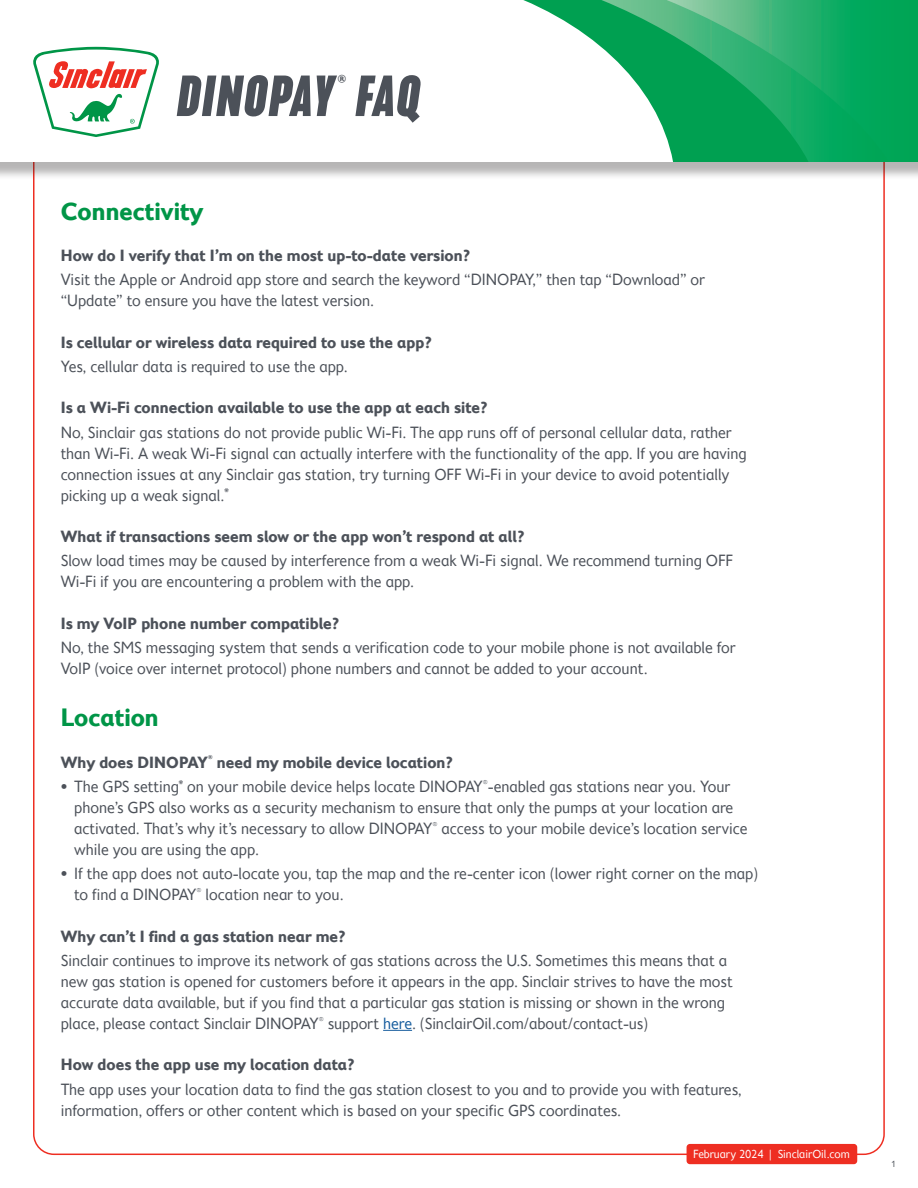
<style>
.page{position:relative;width:918px;height:1188px;background:#fff}
.page>*{position:absolute;margin:0;border:0;box-sizing:border-box;transform-origin:0 0}
.t1{font:54px "Kapra Neue Pro Bold It Con";color:#4c5159}
.t2{font:700 25.5px "Fiendstar";letter-spacing:-.015em;color:#009547}
.t3{font:700 18px "Fiendstar";color:#4c5159}
.t4{font:16.5px/21px "Fiendstar";letter-spacing:-.015em;color:#4c5159}
.t5{font:700 16.5px "Fiendstar";letter-spacing:-.015em;color:#4c5159}
.t6{font:12px "Fiendstar";letter-spacing:-.015em;color:#fff}
.t7{font:9px "Fiendstar";color:#4c5159}
.s1{color:#175d9e}
</style>
<div class="page">
<div style="left:0;top:0;width:918px;height:180px;background:#231f20;opacity:.33"></div>
<div style="left:0;top:0;width:918px;height:162px;background:#fff"></div>
<svg style="left:523px;top:0;width:78px;height:47px"></svg>
<svg style="left:601px;top:0;width:66px;height:139px"></svg>
<svg style="left:667px;top:0;width:251px;height:162px;background:#14aa62"></svg>
<div style="left:687px;top:1144px;width:170px;height:20px;background:#ee2e22;border-radius:3px"></div>
<svg style="left:33px;top:46px;width:126px;height:91px"></svg>
<svg style="left:383px;top:1030px;width:29px;height:1px"></svg>
<h1 class="t1" style="left:176px;top:59px;width:249px">DINOPAY FAQ</h1>
<p class="t3" style="left:337px;top:72px;width:11px">®</p>
<h2 class="t2" style="left:61px;top:197px;width:145px">Connectivity</h2>
<p class="t5" style="left:61px;top:246px;width:411px">How do I verify that I’m on the most up-to-date version?</p>
<p class="t4" style="left:61px;top:269px;width:646px">Visit the Apple or Android app store and search the keyword “DINOPAY,” then tap “Download” or “Update” to ensure you have the latest version.</p>
<p class="t5" style="left:61px;top:333px;width:372px">Is cellular or wireless data required to use the app?</p>
<p class="t4" style="left:61px;top:356px;width:289px">Yes, cellular data is required to use the app.</p>
<p class="t5" style="left:61px;top:398px;width:428px">Is a Wi-Fi connection available to use the app at each site?</p>
<p class="t4" style="left:61px;top:422px;width:688px">No, Sinclair gas stations do not provide public Wi-Fi. The app runs off of personal cellular data, rather than Wi-Fi. A weak Wi-Fi signal can actually interfere with the functionality of the app. If you are having connection issues at any Sinclair gas station, try turning OFF Wi-Fi in your device to avoid potentially picking up a weak signal.<sup>*</sup></p>
<p class="t5" style="left:61px;top:527px;width:465px">What if transactions seem slow or the app won’t respond at all?</p>
<p class="t4" style="left:61px;top:550px;width:674px">Slow load times may be caused by interference from a weak Wi-Fi signal. We recommend turning OFF<br>Wi-Fi if you are encountering a problem with the app.</p>
<p class="t5" style="left:61px;top:614px;width:280px">Is my VoIP phone number compatible?</p>
<p class="t4" style="left:61px;top:637px;width:677px">No, the SMS messaging system that sends a verification code to your mobile phone is not available for<br>VoIP (voice over internet protocol) phone numbers and cannot be added to your account.</p>
<h2 class="t2" style="left:61px;top:703px;width:100px">Location</h2>
<p class="t5" style="left:61px;top:753px;width:393px">Why does DINOPAY<sup>®</sup> need my mobile device location?</p>
<p class="t4" style="left:74px;top:776px;width:675px;text-indent:-13px">• The GPS setting<sup>*</sup> on your mobile device helps locate DINOPAY<sup>®</sup>-enabled gas stations near you. Your phone’s GPS also works as a security mechanism to ensure that only the pumps at your location are activated. That’s why it’s necessary to allow DINOPAY<sup>®</sup> access to your mobile device’s location service while you are using the app.</p>
<p class="t4" style="left:74px;top:863px;width:686px;text-indent:-13px">• If the app does not auto-locate you, tap the map and the re-center icon (lower right corner on the map) to find a DINOPAY<sup>®</sup> location near to you.</p>
<p class="t5" style="left:61px;top:927px;width:286px">Why can’t I find a gas station near me?</p>
<p class="t4" style="left:61px;top:950px;width:674px">Sinclair continues to improve its network of gas stations across the U.S. Sometimes this means that a new gas station is opened for customers before it appears in the app. Sinclair strives to have the most accurate data available, but if you find that a particular gas station is missing or shown in the wrong place, please contact Sinclair DINOPAY<sup>®</sup> support <span class="s1">here</span>. (SinclairOil.com/about/contact-us)</p>
<p class="t5" style="left:61px;top:1055px;width:295px">How does the app use my location data?</p>
<p class="t4" style="left:61px;top:1079px;width:683px">The app uses your location data to find the gas station closest to you and to provide you with features, information, offers or other content which is based on your specific GPS coordinates.</p>
<p class="t6" style="left:693px;top:1148px;width:158px">February 2024 | SinclairOil.com</p>
<p class="t7" style="left:891px;top:1159px;width:6px">1</p>
</div>
